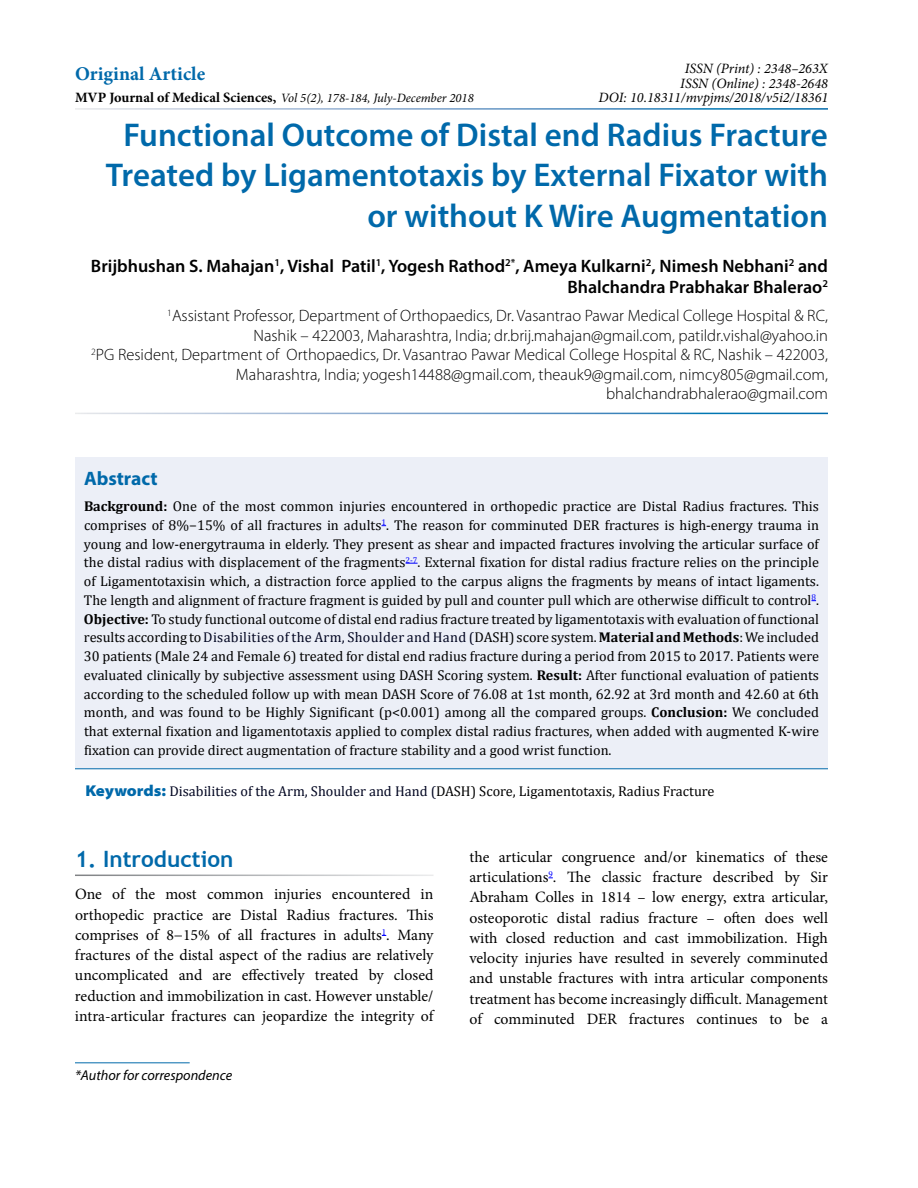
<style>
.page{position:relative;width:918px;height:1188px;background:#fff}
.page>*{position:absolute;margin:0;border:0;box-sizing:border-box;transform-origin:0 0}
.t1{font:600 33px/40.5px "Myriad Pro";color:#0069aa;text-align:right}
.t2{font:700 22.5px "Trebuchet MS";color:#0069aa}
.t3{font:700 19.5px "Minion Pro";color:#0069aa}
.t4{font:700 19.5px "Myriad Pro";color:#0069aa}
.t5{font:600 18px/21px "Myriad Pro";color:#000;text-align:right}
.t6{font:300 16.5px/19.5px "Myriad Pro";color:#000;text-align:right}
.t7{font:15.75px/20.2px "Minion Pro";color:#000;text-align:justify}
.t8{font:14.25px/18.8px "Cambria";color:#000;text-align:justify}
.t9{font:italic 14.25px/14.5px "Minion Pro";color:#000;text-align:right}
.t10{font:italic 14.25px "Myriad Pro";color:#000}
.t11{font:italic 12.75px "Minion Pro";color:#000}
.s1{font-weight:700;font-style:normal;font-size:14.25px}
.s2{font-weight:700}
.s3{color:#020621}
.s4{font-family:"Myriad Pro";font-weight:900;font-stretch:semi-expanded;font-size:15.75px;color:#0069aa}
</style>
<div class="page">
<hr style="left:75px;top:1062px;width:115px;height:1px;background:#0069aa">
<div style="left:75px;top:457px;width:753px;height:311px;background:#eceff7"></div>
<svg style="left:406px;top:563px;width:12px;height:1px"></svg>
<hr style="left:75px;top:768px;width:753px;height:1px;background:#0069aa">
<h3 class="t3" style="left:75px;top:60px;width:132px">Original Article</h3>
<p class="t9" style="left:599px;top:61px;width:231px">ISSN (Print) : 2348–263X<br>ISSN (Online) : 2348-2648<br>DOI: 10.18311/mvpjms/2018/v5i2/18361</p>
<h1 class="t1" style="left:106px;top:113px;width:724px">Functional Outcome of Distal end Radius Fracture<br>Treated by Ligamentotaxis by External Fixator with or without K Wire Augmentation</h1>
<p class="t5" style="left:91px;top:255px;width:739px">Brijbhushan S. Mahajan<sup>1</sup>, Vishal Patil<sup>1</sup>, Yogesh Rathod<sup>2*</sup>, Ameya Kulkarni<sup>2</sup>, Nimesh Nebhani<sup>2</sup> and<br>Bhalchandra Prabhakar Bhalerao<sup>2</sup></p>
<p class="t6" style="left:91px;top:306px;width:738px"><sup>1</sup>Assistant Professor, Department of Orthopaedics, Dr. Vasantrao Pawar Medical College Hospital &amp; RC,<br>Nashik – 422003, Maharashtra, India; dr.brij.mahajan@gmail.com, patildr.vishal@yahoo.in<br><sup>2</sup>PG Resident, Department of Orthopaedics, Dr. Vasantrao Pawar Medical College Hospital &amp; RC, Nashik – 422003, Maharashtra, India; yogesh14488@gmail.com, theauk9@gmail.com, nimcy805@gmail.com, bhalchandrabhalerao@gmail.com</p>
<p class="t11" style="left:75px;top:90px;width:400px"><span class="s1">MVP Journal of Medical Sciences,</span> Vol 5(2), 178-184, July-December 2018</p>
<h3 class="t4" style="left:84px;top:466px;width:75px">Abstract</h3>
<p class="t8" style="left:84px;top:497px;width:737px"><span class="s2">Background:</span> One of the most common injuries encountered in orthopedic practice are Distal Radius fractures. This comprises of 8%−15% of all fractures in adults<sup>1</sup>. The reason for comminuted DER fractures is high-energy trauma in young and low-energytrauma in elderly. They present as shear and impacted fractures involving the articular surface of the distal radius with displacement of the fragments<sup>2-7</sup>. External fixation for distal radius fracture relies on the principle of Ligamentotaxisin which, a distraction force applied to the carpus aligns the fragments by means of intact ligaments.<br>The length and alignment of fracture fragment is guided by pull and counter pull which are otherwise difficult to control<sup>8</sup>.<br><span class="s2">Objective:</span> To study functional outcome of distal end radius fracture treated by ligamentotaxis with evaluation of functional results according to <span class="s3">Disabilities of the Arm, Shoulder and Hand (</span>DASH) score system. <span class="s2">Material and Methods</span>: We included 30 patients (Male 24 and Female 6) treated for distal end radius fracture during a period from 2015 to 2017. Patients were evaluated clinically by subjective assessment using DASH Scoring system. <span class="s2">Result:</span> After functional evaluation of patients according to the scheduled follow up with mean DASH Score of 76.08 at 1st month, 62.92 at 3rd month and 42.60 at 6th month, and was found to be Highly Significant (p&lt;0.001) among all the compared groups. <span class="s2">Conclusion:</span> We concluded that external fixation and ligamentotaxis applied to complex distal radius fractures, when added with augmented K-wire fixation can provide direct augmentation of fracture stability and a good wrist function.</p>
<p class="t8" style="left:85px;top:781px;width:631px"><span class="s4">Keywords:</span> <span class="s3">Disabilities of the Arm, Shoulder and Hand (</span>DASH) Score, Ligamentotaxis, Radius Fracture</p>
<h2 class="t2" style="left:75px;top:845px;width:160px">1. Introduction</h2>
<p class="t7" style="left:75px;top:884px;width:360px">One of the most common injuries encountered in orthopedic practice are Distal Radius fractures. This comprises of 8−15% of all fractures in adults<sup>1</sup>. Many fractures of the distal aspect of the radius are relatively uncomplicated and are effectively treated by closed reduction and immobilization in cast. However unstable/ intra-articular fractures can jeopardize the integrity of</p>
<p class="t10" style="left:75px;top:1066px;width:159px">*Author for correspondence</p>
<p class="t7" style="left:469px;top:847px;width:360px">the articular congruence and/or kinematics of these articulations<sup>9</sup>. The classic fracture described by Sir Abraham Colles in 1814 – low energy, extra articular, osteoporotic distal radius fracture – often does well with closed reduction and cast immobilization. High velocity injuries have resulted in severely comminuted and unstable fractures with intra articular components treatment has become increasingly difficult. Management of comminuted DER fractures continues to be a</p>
</div>
